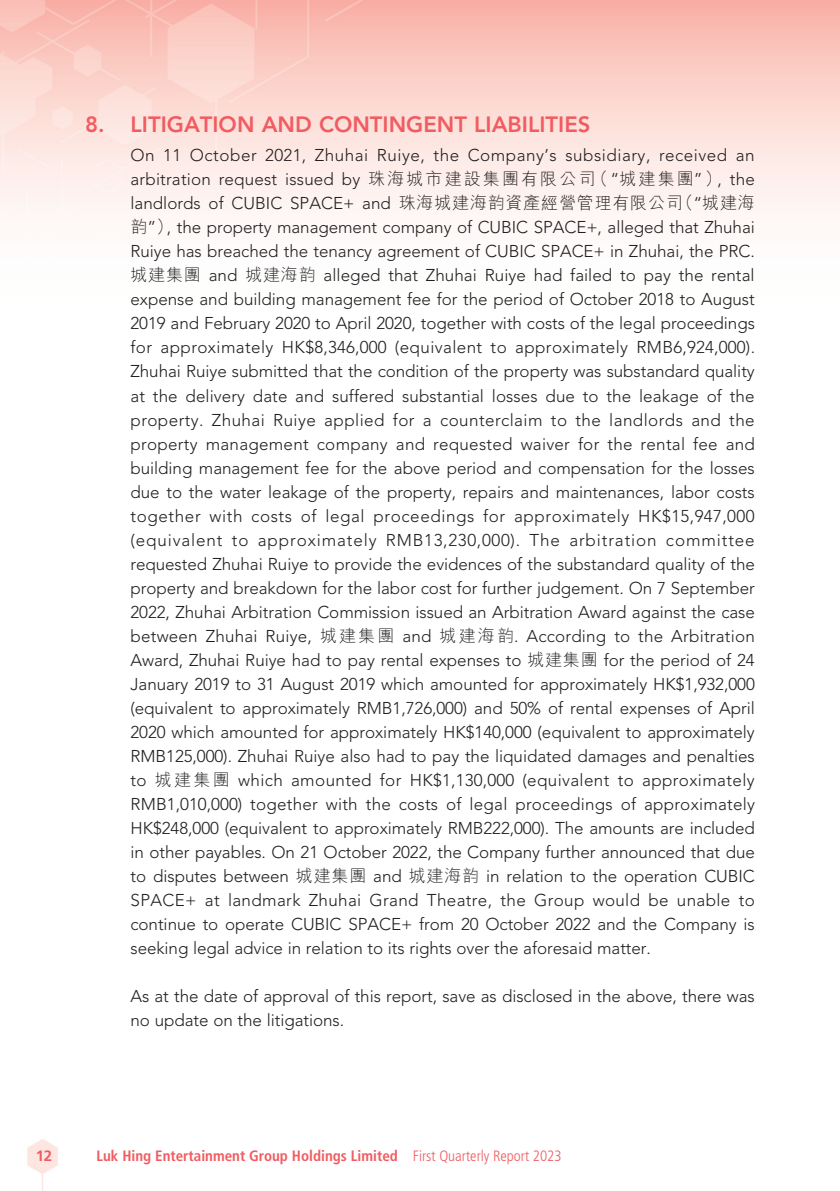
<style>
.page{position:relative;width:840px;height:1191px;background:#fff}
.page>*{position:absolute;margin:0;border:0;box-sizing:border-box;transform-origin:0 0}
.t1{font:800 22px "Avenir LT Std";color:#f05c61}
.t2{font:300 17px/24px "Avenir LT Std";letter-spacing:-.005em;color:#231f20;text-align:justify}
.t3{font:700 condensed 15px "Frutiger LT Std";color:#f05c61}
.t4{font:700 15px "Frutiger LT Std";color:#f05c61}
.s1{font-family:"M Hei HK"}
.s2{font-weight:300}
</style>
<div class="page">
<p class="t1" style="left:85px;top:111px;width:506px">8. LITIGATION AND CONTINGENT LIABILITIES</p>
<p class="t2" style="left:130px;top:144px;width:625px">On 11 October 2021, Zhuhai Ruiye, the Company’s subsidiary, received an arbitration request issued by <span class="s1">珠海城市建設集團有限公司（</span>“<span class="s1">城建集團</span>”<span class="s1">）</span>, the landlords of CUBIC SPACE+ and <span class="s1">珠海城建海韵資產經營管理有限公司（</span>“<span class="s1">城建海韵</span>”<span class="s1">）</span>, the property management company of CUBIC SPACE+, alleged that Zhuhai Ruiye has breached the tenancy agreement of CUBIC SPACE+ in Zhuhai, the PRC.<span class="s1">城建集團</span> and <span class="s1">城建海韵</span> alleged that Zhuhai Ruiye had failed to pay the rental expense and building management fee for the period of October 2018 to August 2019 and February 2020 to April 2020, together with costs of the legal proceedings for approximately HK$8,346,000 (equivalent to approximately RMB6,924,000).<br>Zhuhai Ruiye submitted that the condition of the property was substandard quality at the delivery date and suffered substantial losses due to the leakage of the property. Zhuhai Ruiye applied for a counterclaim to the landlords and the property management company and requested waiver for the rental fee and building management fee for the above period and compensation for the losses due to the water leakage of the property, repairs and maintenances, labor costs together with costs of legal proceedings for approximately HK$15,947,000 (equivalent to approximately RMB13,230,000). The arbitration committee requested Zhuhai Ruiye to provide the evidences of the substandard quality of the property and breakdown for the labor cost for further judgement. On 7 September 2022, Zhuhai Arbitration Commission issued an Arbitration Award against the case between Zhuhai Ruiye, <span class="s1">城建集團</span> and <span class="s1">城建海韵</span>. According to the Arbitration Award, Zhuhai Ruiye had to pay rental expenses to <span class="s1">城建集團</span> for the period of 24<br>January 2019 to 31 August 2019 which amounted for approximately HK$1,932,000 (equivalent to approximately RMB1,726,000) and 50% of rental expenses of April 2020 which amounted for approximately HK$140,000 (equivalent to approximately RMB125,000). Zhuhai Ruiye also had to pay the liquidated damages and penalties to <span class="s1">城建集團</span> which amounted for HK$1,130,000 (equivalent to approximately RMB1,010,000) together with the costs of legal proceedings of approximately HK$248,000 (equivalent to approximately RMB222,000). The amounts are included in other payables. On 21 October 2022, the Company further announced that due to disputes between <span class="s1">城建集團</span> and <span class="s1">城建海韵</span> in relation to the operation CUBIC SPACE+ at landmark Zhuhai Grand Theatre, the Group would be unable to continue to operate CUBIC SPACE+ from 20 October 2022 and the Company is seeking legal advice in relation to its rights over the aforesaid matter.</p>
<p class="t2" style="left:130px;top:984px;width:625px">As at the date of approval of this report, save as disclosed in the above, there was no update on the litigations.</p>
<p class="t4" style="left:36px;top:1146px;width:18px">12</p>
<p class="t3" style="left:96px;top:1146px;width:466px">Luk Hing Entertainment Group Holdings Limited <span class="s2">First Quarterly Report 2023</span></p>
</div>
